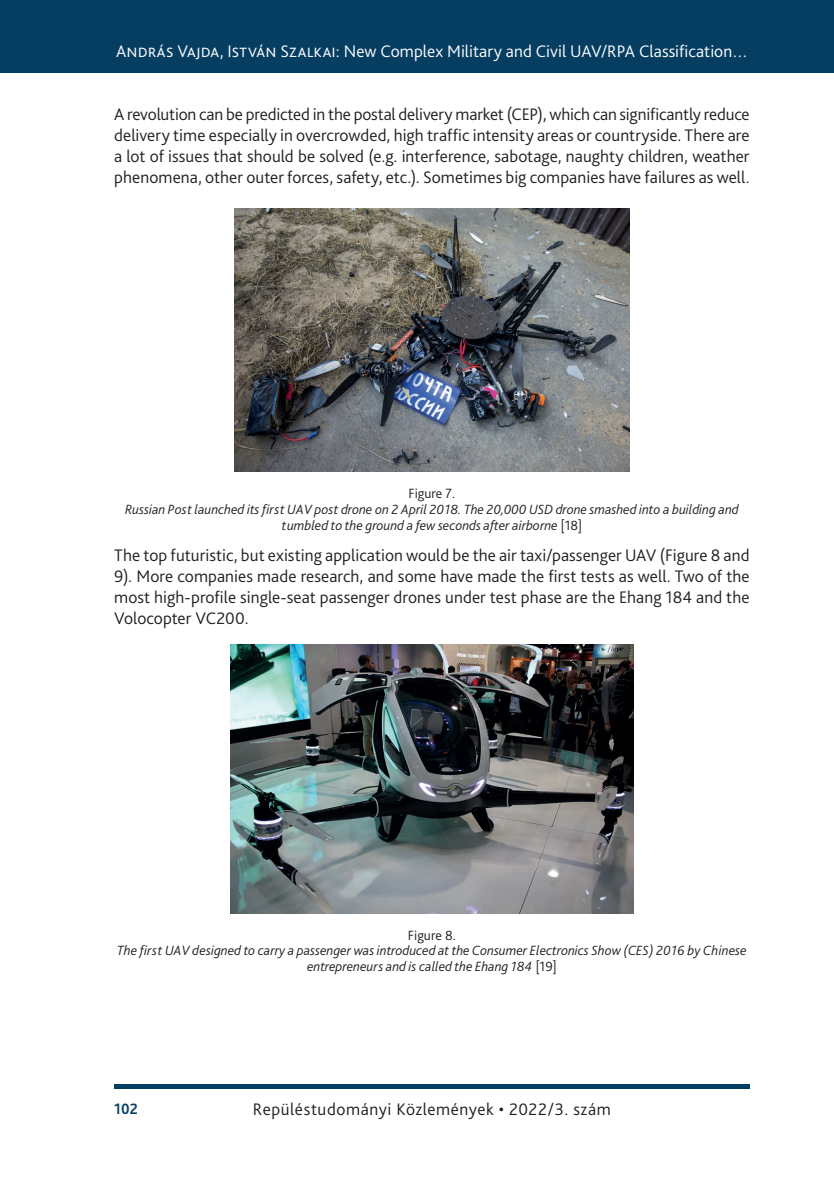
<style>
.page{position:relative;width:834px;height:1181px;background:#fff}
.page>*{position:absolute;margin:0;border:0;box-sizing:border-box;transform-origin:0 0}
._2__Body_1st_paragra{font:300 17.5px/21px "Bliss Pro";letter-spacing:.005em;color:#231f20;text-align:justify}
.t1{font:300 17.5px "Bliss Pro";letter-spacing:.005em;color:#fff}
._2__Body_1st_paragra-2{font:300 17.5px "Bliss Pro";letter-spacing:.03em;color:#231f20}
.t2{font:700 15.75px "Bliss Pro";color:#063e62;scale:.95 1}
.Ábra__képalárás{font:italic 300 14px/15.8px "Bliss Pro";color:#231f20;text-align:center}
.Ábra_címe{font:300 14px "Bliss Pro";color:#231f20}
.s1{font-style:normal}
</style>
<div class="page">
<div style="left:0;top:0;width:833px;height:73px;background:#063e62"></div>
<hr style="left:833px;top:0;width:1px;height:73px;background:#063e62">
<div style="left:114px;top:1084px;width:635px;height:5px;background:#063e62"></div>
<img style="left:234px;top:208px;width:395px;height:264px">
<img style="left:230px;top:644px;width:403px;height:269px">
<p class="t1" style="left:116px;top:41px;width:633px">András Vajda, István Szalkai: New Complex Military and Civil UAV/RPA Classification…</p>
<p class="_2__Body_1st_paragra" style="left:114px;top:103px;width:637px">A revolution can be predicted in the postal delivery market (CEP), which can significantly reduce delivery time especially in overcrowded, high traffic intensity areas or countryside. There are a lot of issues that should be solved (e.g. interference, sabotage, naughty children, weather phenomena, other outer forces, safety, etc.). Sometimes big companies have failures as well.</p>
<p class="Ábra_címe" style="left:408px;top:485px;width:48px">Figure 7.</p>
<p class="Ábra__képalárás" style="left:125px;top:501px;width:615px">Russian Post launched its first UAV post drone on 2 April 2018. The 20,000 USD drone smashed into a building and tumbled to the ground a few seconds after airborne <span class="s1">[18]</span></p>
<p class="_2__Body_1st_paragra" style="left:114px;top:544px;width:636px">The top futuristic, but existing application would be the air taxi/passenger UAV (Figure 8 and 9). More companies made research, and some have made the first tests as well. Two of the most high-profile single-seat passenger drones under test phase are the Ehang 184 and the Volocopter VC200.</p>
<p class="Ábra_címe" style="left:408px;top:926px;width:49px">Figure 8.</p>
<p class="Ábra__képalárás" style="left:117px;top:942px;width:630px">The first UAV designed to carry a passenger was introduced at the Consumer Electronics Show (CES) 2016 by Chinese entrepreneurs and is called the Ehang 184 <span class="s1">[19]</span></p>
<p class="t2" style="left:114px;top:1099px;width:26px">102</p>
<p class="_2__Body_1st_paragra-2" style="left:253px;top:1098px;width:359px">Repüléstudományi Közlemények • 2022/3. szám</p>
</div>
